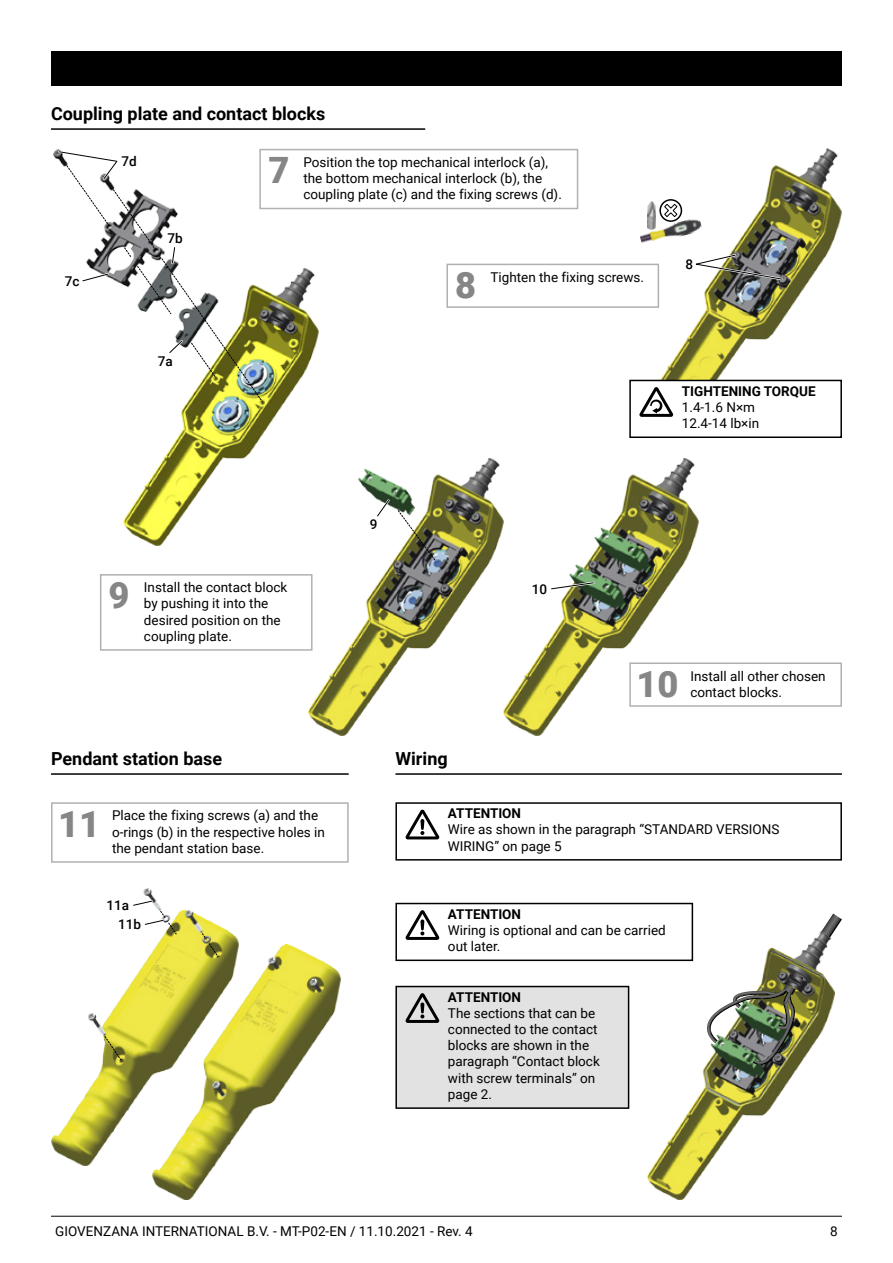
<style>
.page{position:relative;width:893px;height:1263px;background:#fff}
.page>*{position:absolute;margin:0;border:0;box-sizing:border-box;transform-origin:0 0}
.t1{font:900 36.3px "Roboto";color:#868686}
.t2{font:700 18px "Roboto";color:#000}
.t3{font:13.5px/16.2px "Roboto";color:#000}
.t4{font:700 13.5px "Roboto";color:#000}
.t5{font:500 13.5px/19.2px "Roboto";color:#000}
</style>
<div class="page">
<hr style="left:51px;top:1216px;width:791px;height:1px;background:#000">
<img style="left:53px;top:149px;width:265px;height:396px">
<svg style="left:57px;top:149px;width:206px;height:254px"></svg>
<img style="left:647px;top:149px;width:195px;height:231px">
<svg style="left:685px;top:252px;width:100px;height:30px"></svg>
<img style="left:308px;top:457px;width:391px;height:279px">
<img style="left:374px;top:497px;width:63px;height:65px">
<svg style="left:549px;top:580px;width:47px;height:11px"></svg>
<img style="left:51px;top:888px;width:188px;height:277px">
<svg style="left:104px;top:1035px;width:19px;height:27px"></svg>
<svg style="left:201px;top:933px;width:18px;height:11px"></svg>
<svg style="left:131px;top:898px;width:46px;height:37px"></svg>
<img style="left:152px;top:944px;width:188px;height:255px">
<div style="left:51px;top:51px;width:791px;height:34px;background:#000"></div>
<hr style="left:51px;top:128px;width:374px;height:2px;background:#000">
<hr style="left:51px;top:773px;width:298px;height:2px;background:#000">
<div style="left:260px;top:150px;width:318px;height:58px;background:#fff"></div>
<div style="left:259px;top:149px;width:319px;height:60px;border:2px solid #b1b1b0"></div>
<div style="left:447px;top:264px;width:211px;height:43px;background:#fff"></div>
<div style="left:446px;top:264px;width:213px;height:44px;border:2px solid #b1b1b0"></div>
<div style="left:101px;top:575px;width:211px;height:75px;background:#fff"></div>
<div style="left:100px;top:574px;width:213px;height:77px;border:2px solid #b1b1b0"></div>
<div style="left:630px;top:663px;width:211px;height:43px;background:#fff"></div>
<div style="left:629px;top:662px;width:213px;height:45px;border:2px solid #b1b1b0"></div>
<div style="left:51px;top:802px;width:298px;height:61px;border:2px solid #b1b1b0"></div>
<svg style="left:639px;top:387px;width:34px;height:30px"></svg>
<div style="left:629px;top:380px;width:213px;height:58px;border:2px solid #000"></div>
<img style="left:647px;top:932px;width:153px;height:267px">
<img style="left:707px;top:913px;width:135px;height:152px">
<hr style="left:395px;top:773px;width:447px;height:2px;background:#000">
<svg style="left:405px;top:810px;width:34px;height:29px"></svg>
<div style="left:395px;top:802px;width:447px;height:58px;border:2px solid #000"></div>
<div style="left:396px;top:903px;width:296px;height:57px;background:#fff"></div>
<svg style="left:405px;top:910px;width:34px;height:30px"></svg>
<div style="left:395px;top:903px;width:298px;height:58px;border:2px solid #000"></div>
<div style="left:396px;top:986px;width:233px;height:122px;background:#e2e2e2"></div>
<svg style="left:405px;top:993px;width:34px;height:30px"></svg>
<div style="left:395px;top:986px;width:234px;height:123px;border:2px solid #000"></div>
<img style="left:647px;top:201px;width:9px;height:16px">
<img style="left:640px;top:217px;width:63px;height:30px">
<div style="left:659px;top:199px;width:23px;height:23px;border:2px solid #000;border-radius:50%"></div>
<svg style="left:664px;top:203px;width:14px;height:15px"></svg>
<h2 class="t2" style="left:51px;top:101px;width:276px">Coupling plate and contact blocks</h2>
<p class="t5" style="left:65px;top:271px;width:16px">7c</p>
<p class="t5" style="left:121px;top:151px;width:17px">7d</p>
<p class="t5" style="left:167px;top:228px;width:17px">7b</p>
<p class="t5" style="left:158px;top:351px;width:16px">7a</p>
<h1 class="t1" style="left:268px;top:145px;width:23px">7</h1>
<p class="t3" style="left:303px;top:153px;width:260px">Position the top mechanical interlock (a), the bottom mechanical interlock (b), the coupling plate (c) and the fixing screws (d).</p>
<h1 class="t1" style="left:455px;top:259px;width:23px">8</h1>
<p class="t3" style="left:490px;top:268px;width:155px">Tighten the fixing screws.</p>
<p class="t5" style="left:685px;top:254px;width:9px">8</p>
<p class="t4" style="left:682px;top:381px;width:135px">TIGHTENING TORQUE</p>
<p class="t3" style="left:682px;top:398px;width:79px">1.4-1.6 N×m<br>12.4-14 lb×in</p>
<h1 class="t1" style="left:109px;top:570px;width:23px">9</h1>
<p class="t3" style="left:144px;top:579px;width:145px">Install the contact block by pushing it into the desired position on the coupling plate.</p>
<p class="t5" style="left:370px;top:514px;width:9px">9</p>
<p class="t5" style="left:532px;top:579px;width:17px">10</p>
<h1 class="t1" style="left:636px;top:658px;width:44px">10</h1>
<p class="t3" style="left:690px;top:667px;width:137px">Install all other chosen contact blocks.</p>
<h2 class="t2" style="left:51px;top:746px;width:173px">Pendant station base</h2>
<h1 class="t1" style="left:58px;top:798px;width:44px">11</h1>
<p class="t3" style="left:112px;top:807px;width:214px">Place the fixing screws (a) and the o-rings (b) in the respective holes in the pendant station base.</p>
<p class="t5" style="left:118px;top:895px;width:24px;text-indent:-11px">11a<br>11b</p>
<h2 class="t2" style="left:395px;top:746px;width:54px">Wiring</h2>
<p class="t4" style="left:448px;top:804px;width:75px">ATTENTION</p>
<p class="t3" style="left:448px;top:821px;width:333px">Wire as shown in the paragraph “STANDARD VERSIONS<br>WIRING” on page 5</p>
<p class="t4" style="left:448px;top:904px;width:75px">ATTENTION</p>
<p class="t3" style="left:448px;top:921px;width:219px">Wiring is optional and can be carried out later.</p>
<p class="t4" style="left:448px;top:987px;width:75px">ATTENTION</p>
<p class="t3" style="left:448px;top:1004px;width:153px">The sections that can be connected to the contact blocks are shown in the paragraph “Contact block with screw terminals” on page 2.</p>
<p class="t3" style="left:55px;top:1223px;width:419px">GIOVENZANA INTERNATIONAL B.V. - MT-P02-EN / 11.10.2021 - Rev. 4</p>
<p class="t3" style="left:830px;top:1223px;width:9px">8</p>
</div>
